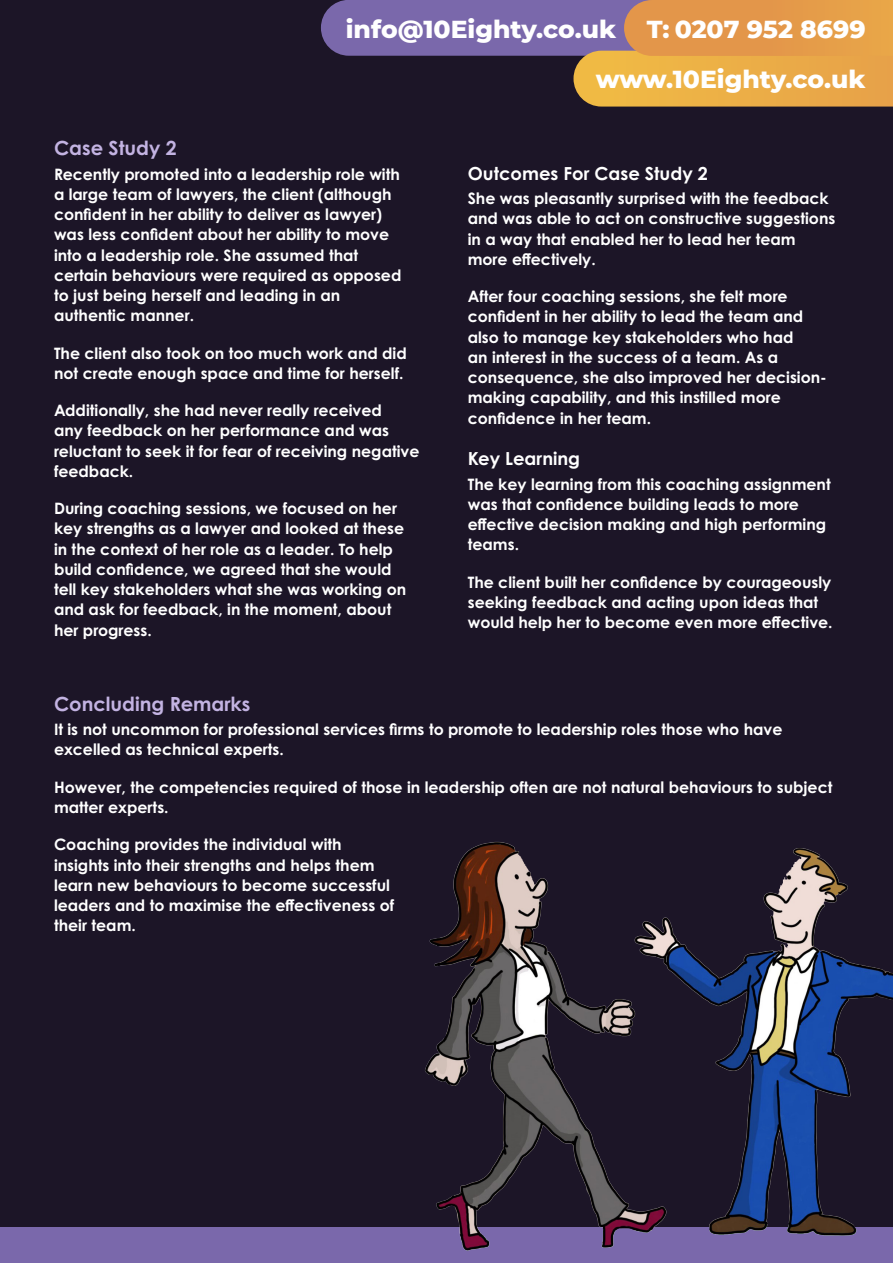
<style>
.page{position:relative;width:893px;height:1263px;background:#fff}
.page>*{position:absolute;margin:0;border:0;box-sizing:border-box;transform-origin:0 0}
.t1{font:800 25.05px/50.4px "Montserrat";color:#fff;text-align:right}
.t2{font:700 19.5px "Century Gothic Pro";color:#c3b3e2}
.t3{font:700 18px "Century Gothic Pro";color:#fff}
.t4{font:700 15.75px/20.2px "Century Gothic Pro";color:#fff}
</style>
<div class="page">
<div style="left:0;top:0;width:893px;height:1255px;background:#1c1527"></div>
<div style="left:321px;top:0;width:441px;height:56px;background:#7a68ab;border-radius:28px"></div>
<svg style="left:573px;top:0;width:320px;height:107px;background:#da9c50"></svg>
<div style="left:0;top:1227px;width:893px;height:36px;background:#7a68ab"></div>
<img style="left:425px;top:841px;width:468px;height:410px">
<h1 class="t1" style="left:346px;top:2px;width:521px">info@10Eighty.co.uk T: 0207 952 8699 www.10Eighty.co.uk</h1>
<p class="t2" style="left:54px;top:136px;width:124px">Case Study 2</p>
<p class="t4" style="left:54px;top:163px;width:349px">Recently promoted into a leadership role with a large team of lawyers, the client (although confident in her ability to deliver as lawyer) was less confident about her ability to move into a leadership role. She assumed that certain behaviours were required as opposed to just being herself and leading in an authentic manner.</p>
<p class="t4" style="left:54px;top:342px;width:354px">The client also took on too much work and did not create enough space and time for herself.</p>
<p class="t4" style="left:54px;top:400px;width:367px">Additionally, she had never really received<br>any feedback on her performance and was reluctant to seek it for fear of receiving negative feedback.</p>
<p class="t4" style="left:54px;top:498px;width:354px">During coaching sessions, we focused on her key strengths as a lawyer and looked at these in the context of her role as a leader. To help build confidence, we agreed that she would tell key stakeholders what she was working on and ask for feedback, in the moment, about her progress.</p>
<p class="t3" style="left:468px;top:162px;width:242px">Outcomes For Case Study 2</p>
<p class="t4" style="left:468px;top:188px;width:369px">She was pleasantly surprised with the feedback and was able to act on constructive suggestions in a way that enabled her to lead her team more effectively.</p>
<p class="t4" style="left:468px;top:286px;width:361px">After four coaching sessions, she felt more confident in her ability to lead the team and also to manage key stakeholders who had<br>an interest in the success of a team. As a consequence, she also improved her decision&shy;making capability, and this instilled more confidence in her team.</p>
<p class="t3" style="left:468px;top:447px;width:114px">Key Learning</p>
<p class="t4" style="left:468px;top:473px;width:364px">The key learning from this coaching assignment was that confidence building leads to more effective decision making and high performing teams.</p>
<p class="t4" style="left:468px;top:571px;width:366px">The client built her confidence by courageously seeking feedback and acting upon ideas that would help her to become even more effective.</p>
<p class="t2" style="left:54px;top:691px;width:198px">Concluding Remarks</p>
<p class="t4" style="left:54px;top:719px;width:730px">It is not uncommon for professional services firms to promote to leadership roles those who have excelled as technical experts.</p>
<p class="t4" style="left:54px;top:776px;width:780px">However, the competencies required of those in leadership often are not natural behaviours to subject matter experts.</p>
<p class="t4" style="left:54px;top:834px;width:342px">Coaching provides the individual with insights into their strengths and helps them learn new behaviours to become successful leaders and to maximise the effectiveness of their team.</p>
</div>
